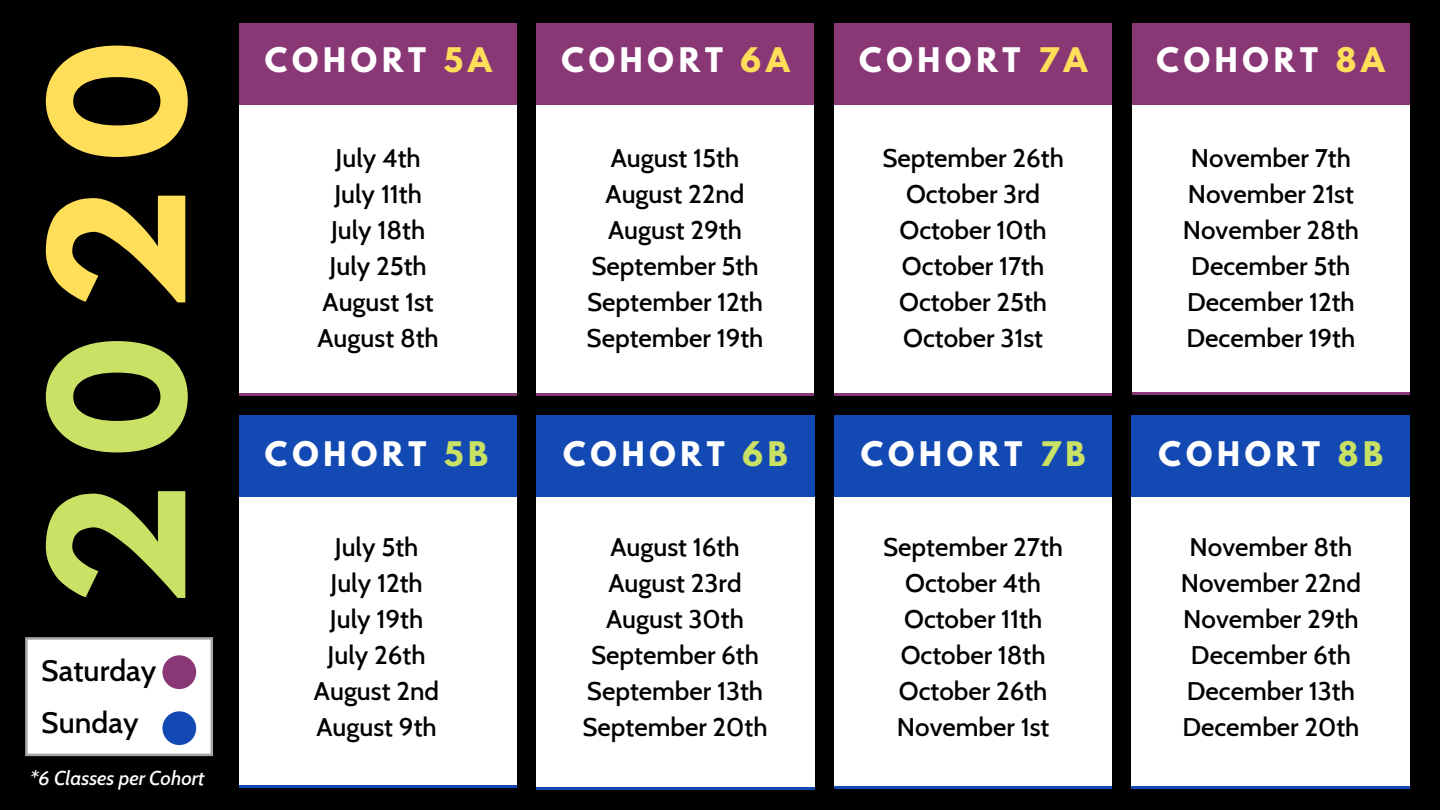
<style>
.page{position:relative;width:1440px;height:810px;background:#000}
.page>*{position:absolute;margin:0;border:0;box-sizing:border-box;transform-origin:0 0}
.t1{font:700 166px "League Spartan";color:#c9e265}
.t2{font:700 30px "League Spartan";letter-spacing:.16em;color:#fff}
.t3{font:500 30px/52.5px "Cabin";color:#000}
.t4{font:500 26px/36px "Cabin";color:#000;text-align:center}
.t5{font:italic 500 19.9px "Cabin";color:#fff}
.s1{color:#ffde59}
.s2{color:#c9e265}
</style>
<div class="page">
<div style="left:239px;top:368px;width:278px;height:27px;background:#fff"></div>
<div style="left:239px;top:25px;width:278px;height:105px;background:#fff"></div>
<div style="left:239px;top:130px;width:278px;height:238px;background:#fff"></div>
<hr style="left:239px;top:394px;width:278px;height:2px;background:#8a3775">
<div style="left:239px;top:23px;width:278px;height:82px;background:#8a3775"></div>
<div style="left:537px;top:368px;width:276px;height:27px;background:#fff"></div>
<div style="left:537px;top:25px;width:276px;height:105px;background:#fff"></div>
<div style="left:537px;top:130px;width:276px;height:238px;background:#fff"></div>
<hr style="left:537px;top:394px;width:276px;height:2px;background:#8a3775">
<div style="left:537px;top:23px;width:276px;height:82px;background:#8a3775"></div>
<div style="left:834px;top:368px;width:278px;height:27px;background:#fff"></div>
<div style="left:834px;top:25px;width:278px;height:105px;background:#fff"></div>
<div style="left:834px;top:130px;width:278px;height:238px;background:#fff"></div>
<hr style="left:834px;top:394px;width:278px;height:2px;background:#8a3775">
<div style="left:834px;top:23px;width:278px;height:82px;background:#8a3775"></div>
<div style="left:1132px;top:367px;width:278px;height:26px;background:#fff"></div>
<div style="left:1132px;top:25px;width:278px;height:105px;background:#fff"></div>
<div style="left:1132px;top:130px;width:278px;height:237px;background:#fff"></div>
<hr style="left:1132px;top:392px;width:278px;height:3px;background:#8a3775">
<div style="left:1132px;top:23px;width:278px;height:82px;background:#8a3775"></div>
<div style="left:239px;top:760px;width:278px;height:27px;background:#fff"></div>
<div style="left:239px;top:416px;width:278px;height:106px;background:#fff"></div>
<div style="left:239px;top:522px;width:278px;height:238px;background:#fff"></div>
<hr style="left:239px;top:785px;width:278px;height:3px;background:#1349b2">
<div style="left:239px;top:415px;width:278px;height:81px;background:#1349b2"></div>
<div style="left:537px;top:762px;width:277px;height:27px;background:#fff"></div>
<div style="left:537px;top:416px;width:277px;height:106px;background:#fff"></div>
<div style="left:537px;top:522px;width:277px;height:240px;background:#fff"></div>
<hr style="left:537px;top:788px;width:277px;height:2px;background:#1349b2">
<div style="left:537px;top:415px;width:277px;height:82px;background:#1349b2"></div>
<div style="left:834px;top:761px;width:278px;height:26px;background:#fff"></div>
<div style="left:834px;top:417px;width:278px;height:105px;background:#fff"></div>
<div style="left:834px;top:522px;width:278px;height:239px;background:#fff"></div>
<hr style="left:834px;top:786px;width:278px;height:2px;background:#1349b2">
<div style="left:834px;top:416px;width:278px;height:81px;background:#1349b2"></div>
<div style="left:1132px;top:761px;width:277px;height:26px;background:#fff"></div>
<div style="left:1132px;top:417px;width:277px;height:105px;background:#fff"></div>
<div style="left:1132px;top:522px;width:277px;height:239px;background:#fff"></div>
<hr style="left:1132px;top:786px;width:277px;height:2px;background:#1349b2">
<div style="left:1132px;top:416px;width:277px;height:81px;background:#1349b2"></div>
<div style="left:26px;top:638px;width:186px;height:117px;background:#fff"></div>
<hr style="left:25px;top:640px;width:3px;height:114px;background:#a6a6a6">
<hr style="left:211px;top:640px;width:2px;height:114px;background:#a6a6a6">
<hr style="left:28px;top:754px;width:183px;height:2px;background:#a6a6a6">
<hr style="left:28px;top:637px;width:183px;height:3px;background:#a6a6a6">
<div style="left:162px;top:655px;width:34px;height:34px;background:#8a3775;border-radius:50%"></div>
<div style="left:162px;top:711px;width:34px;height:34px;background:#1349b2;border-radius:50%"></div>
<h1 class="t1" style="left:36px;top:607px;width:568px;rotate:-90deg">20<span class="s1">20</span></h1>
<p class="t3" style="left:41px;top:644px;width:117px">Saturday<br>Sunday</p>
<p class="t5" style="left:31px;top:766px;width:175px">*6 Classes per Cohort</p>
<p class="t2" style="left:265px;top:45px;width:228px">COHORT <span class="s1">5A</span></p>
<p class="t4" style="left:318px;top:140px;width:123px">July 4th<br>July 11th<br>July 18th<br>July 25th<br>August 1st<br>August 8th</p>
<p class="t2" style="left:265px;top:439px;width:225px">COHORT <span class="s2">5B</span></p>
<p class="t4" style="left:314px;top:529px;width:127px">July 5th<br>July 12th<br>July 19th<br>July 26th<br>August 2nd<br>August 9th</p>
<p class="t2" style="left:561px;top:45px;width:230px">COHORT <span class="s1">6A</span></p>
<p class="t2" style="left:859px;top:45px;width:230px">COHORT <span class="s1">7A</span></p>
<p class="t2" style="left:1156px;top:45px;width:230px">COHORT <span class="s1">8A</span></p>
<p class="t4" style="left:587px;top:140px;width:178px">August 15th<br>August 22nd<br>August 29th<br>September 5th<br>September 12th<br>September 19th</p>
<p class="t4" style="left:882px;top:140px;width:183px">September 26th<br>October 3rd<br>October 10th<br>October 17th<br>October 25th<br>October 31st</p>
<p class="t4" style="left:1183px;top:140px;width:178px">November 7th<br>November 21st<br>November 28th<br>December 5th<br>December 12th<br>December 19th</p>
<p class="t2" style="left:563px;top:439px;width:226px">COHORT <span class="s2">6B</span></p>
<p class="t2" style="left:861px;top:439px;width:226px">COHORT <span class="s2">7B</span></p>
<p class="t2" style="left:1159px;top:439px;width:226px">COHORT <span class="s2">8B</span></p>
<p class="t4" style="left:582px;top:529px;width:187px">August 16th<br>August 23rd<br>August 30th<br>September 6th<br>September 13th<br>September 20th</p>
<p class="t4" style="left:883px;top:529px;width:181px">September 27th<br>October 4th<br>October 11th<br>October 18th<br>October 26th<br>November 1st</p>
<p class="t4" style="left:1181px;top:529px;width:182px">November 8th<br>November 22nd<br>November 29th<br>December 6th<br>December 13th<br>December 20th</p>
</div>
